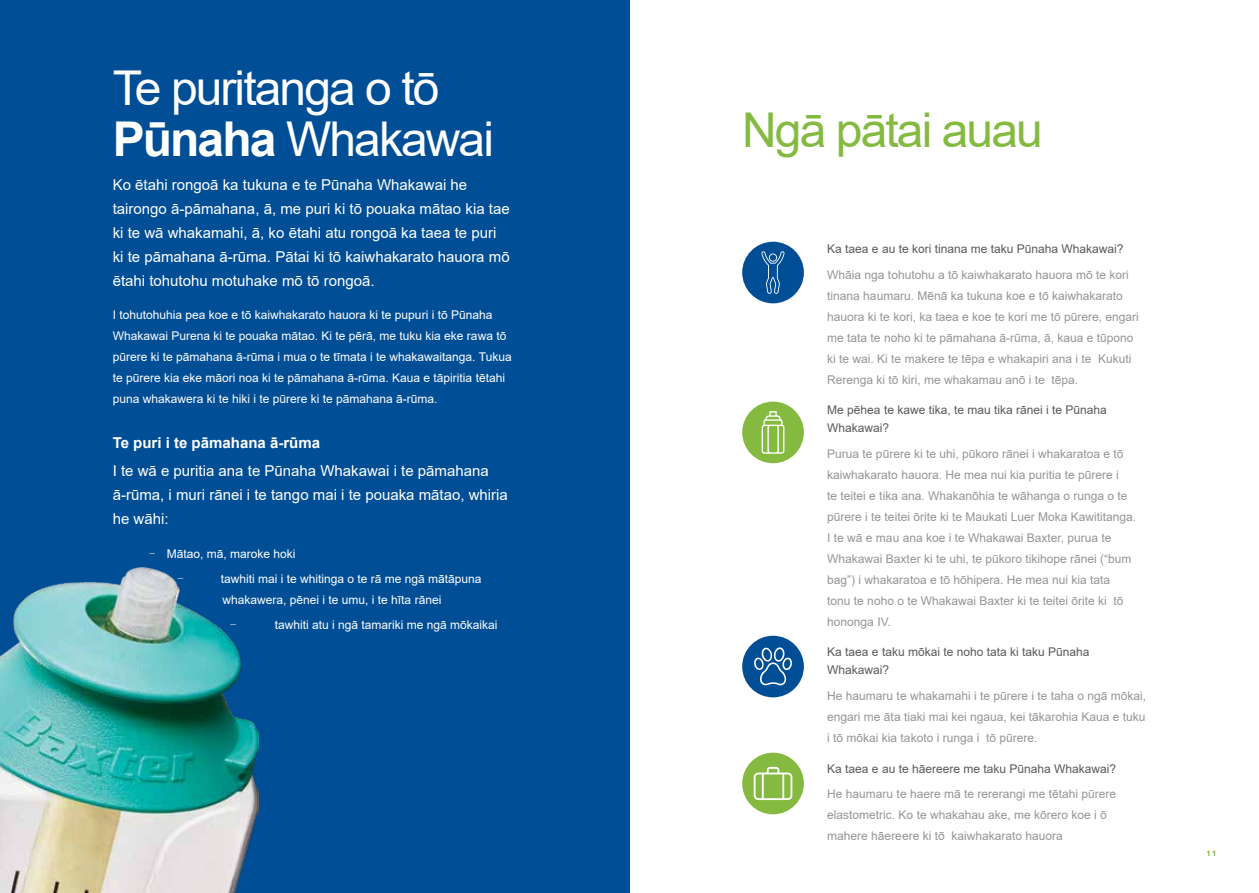
<style>
.page{position:relative;width:1259px;height:893px;background:#fff}
.page>*{position:absolute;margin:0;border:0;box-sizing:border-box;transform-origin:0 0}
.t1{font:48px/51px "Arial";letter-spacing:-.04em;color:#fff}
.t2{font:48px "Arial";letter-spacing:-.04em;color:#85ba41}
.t3{font:15px/24px "Arial";color:#fff}
.t4{font:700 15px "Arial";color:#fff}
.t5{font:12px/21px "Arial";color:#939598}
.t6{font:12px/21px "Arial";color:#fff}
.t7{font:12px/18px "Arial";color:#58595b}
.t8{font:300 12px "Open Sans";color:#fff}
.t9{font:700 7.5px "Open Sans";color:#85ba41}
.s1{font-weight:700}
.s2{font-family:"Open Sans";font-weight:300}
</style>
<div class="page">
<div style="left:0;top:0;width:629px;height:893px;background:#004e95"></div>
<div style="left:742px;top:242px;width:62px;height:61px;background:#004e95;border-radius:50%"></div>
<svg style="left:761px;top:251px;width:23px;height:43px"></svg>
<div style="left:742px;top:636px;width:62px;height:61px;background:#004e95;border-radius:50%"></div>
<svg style="left:754px;top:647px;width:38px;height:39px"></svg>
<div style="left:742px;top:753px;width:62px;height:61px;background:#85ba41;border-radius:50%"></div>
<svg style="left:753px;top:767px;width:39px;height:33px"></svg>
<div style="left:742px;top:402px;width:62px;height:61px;background:#85ba41;border-radius:50%"></div>
<svg style="left:761px;top:411px;width:23px;height:43px"></svg>
<img style="left:0;top:568px;width:259px;height:325px">
<h1 class="t1" style="left:113px;top:62px;width:383px">Te puritanga o tō<br><span class="s1">Pūnaha</span> Whakawai</h1>
<p class="t3" style="left:113px;top:172px;width:398px">Ko ētahi rongoā ka tukuna e te Pūnaha Whakawai he tairongo ā-pāmahana, ā, me puri ki tō pouaka mātao kia tae ki te wā whakamahi, ā, ko ētahi atu rongoā ka taea te puri ki te pāmahana ā-rūma. Pātai ki tō kaiwhakarato hauora mō ētahi tohutohu motuhake mō tō rongoā.</p>
<p class="t6" style="left:113px;top:304px;width:400px">I tohutohuhia pea koe e tō kaiwhakarato hauora ki te pupuri i tō Pūnaha Whakawai Purena ki te pouaka mātao. Ki te pērā, me tuku kia eke rawa tō pūrere ki te pāmahana ā-rūma i mua o te tīmata i te whakawaitanga. Tukua te pūrere kia eke māori noa ki te pāmahana ā-rūma. Kaua e tāpiritia tētahi puna whakawera ki te hiki i te pūrere ki te pāmahana ā-rūma.</p>
<p class="t4" style="left:113px;top:432px;width:209px">Te puri i te pāmahana ā-rūma</p>
<p class="t3" style="left:113px;top:459px;width:397px">I te wā e puritia ana te Pūnaha Whakawai i te pāmahana ā-rūma, i muri rānei i te tango mai i te pouaka mātao, whiria he wāhi:</p>
<p class="t6" style="left:149px;top:543px;width:148px"><span class="s2">−</span> Mātao, mā, maroke hoki</p>
<p class="t8" style="left:177px;top:570px;width:8px">−</p>
<p class="t6" style="left:221px;top:568px;width:262px">tawhiti mai i te whitinga o te rā me ngā mātāpuna whakawera, pēnei i te umu, i te hīta rānei</p>
<p class="t8" style="left:230px;top:617px;width:8px">−</p>
<p class="t6" style="left:275px;top:615px;width:224px">tawhiti atu i ngā tamariki me ngā mōkaikai</p>
<h1 class="t2" style="left:742px;top:97px;width:302px">Ngā pātai auau</h1>
<p class="t7" style="left:827px;top:240px;width:298px">Ka taea e au te kori tinana me taku Pūnaha Whakawai?</p>
<p class="t5" style="left:827px;top:264px;width:313px">Whāia nga tohutohu a tō kaiwhakarato hauora mō te kori tinana haumaru. Mēnā ka tukuna koe e tō kaiwhakarato hauora ki te kori, ka taea e koe te kori me tō pūrere, engari me tata te noho ki te pāmahana ā-rūma, ā, kaua e tūpono ki te wai. Ki te makere te tēpa e whakapiri ana i te Kukuti Rerenga ki tō kiri, me whakamau anō i te tēpa.</p>
<p class="t7" style="left:827px;top:401px;width:281px">Me pēhea te kawe tika, te mau tika rānei i te Pūnaha<br>Whakawai?</p>
<p class="t5" style="left:827px;top:443px;width:310px">Purua te pūrere ki te uhi, pūkoro rānei i whakaratoa e tō kaiwhakarato hauora. He mea nui kia puritia te pūrere i<br>te teitei e tika ana. Whakanōhia te wāhanga o runga o te pūrere i te teitei ōrite ki te Maukati Luer Moka Kawititanga.<br>I te wā e mau ana koe i te Whakawai Baxter, purua te Whakawai Baxter ki te uhi, te pūkoro tikihope rānei (“bum bag”) i whakaratoa e tō hōhipera. He mea nui kia tata tonu te noho o te Whakawai Baxter ki te teitei ōrite ki tō hononga IV.</p>
<p class="t7" style="left:827px;top:643px;width:264px">Ka taea e taku mōkai te noho tata ki taku Pūnaha<br>Whakawai?</p>
<p class="t5" style="left:827px;top:685px;width:320px;text-align:justify">He haumaru te whakamahi i te pūrere i te taha o ngā mōkai, engari me āta tiaki mai kei ngaua, kei tākarohia Kaua e tuku i tō mōkai kia takoto i runga i tō pūrere.</p>
<p class="t7" style="left:827px;top:759px;width:290px">Ka taea e au te hāereere me taku Pūnaha Whakawai?</p>
<p class="t5" style="left:827px;top:783px;width:290px">He haumaru te haere mā te rererangi me tētahi pūrere elastometric. Ko te whakahau ake, me kōrero koe i ō mahere hāereere ki tō kaiwhakarato hauora</p>
<p class="t9" style="left:1206px;top:848px;width:12px">11</p>
</div>
